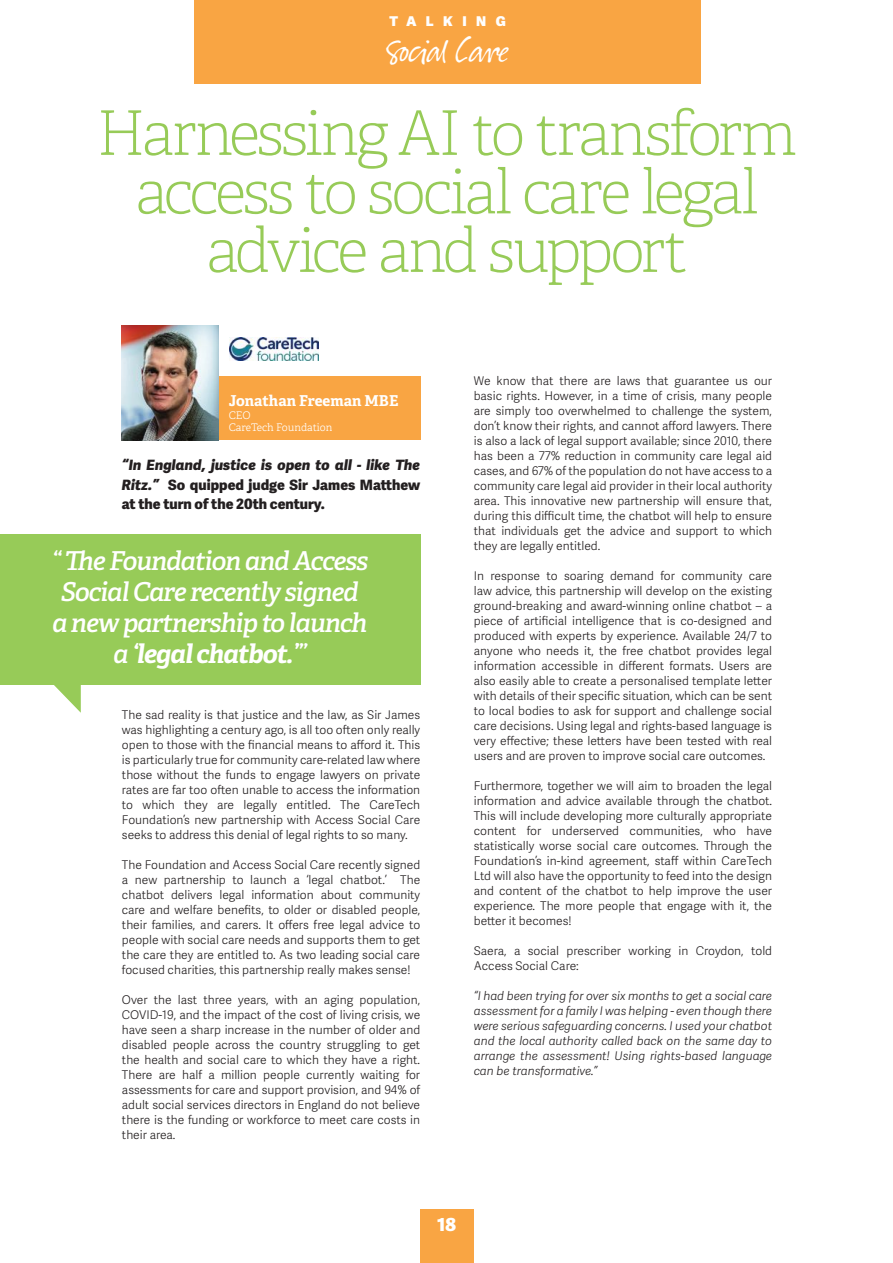
<style>
.page{position:relative;width:893px;height:1263px;background:#fff}
.page>*{position:absolute;margin:0;border:0;box-sizing:border-box;transform-origin:0 0}
.t1{font:100 61.5px "Adelle";letter-spacing:-.05em;color:#97cb58}
.t2{font:42px "Suomi Hand Script";color:#fff}
.t3{font:italic 600 26.1px "Adelle";letter-spacing:-.04em;color:#fff}
.t4{font:italic 700 26.1px "Adelle";letter-spacing:-.04em;color:#fff}
.t5{font:800 18px "Adelle Sans";color:#fff}
.t6{font:700 15px "Adelle";color:#fff}
.t7{font:800 14.25px/19.5px "Adelle Sans";color:#231f20;text-align:justify}
.t8{font:800 13.5px "Adelle Sans";letter-spacing:.71em;color:#fff}
.t9{font:300 12px/15px "Adelle Sans";color:#231f20;text-align:justify}
.t10{font:italic 300 12px/15px "Adelle Sans";color:#231f20;text-align:justify}
.t11{font:300 10.5px "Adelle";color:#fff}
.s1{font-style:italic}
.s2{font-weight:600}
</style>
<div class="page">
<div style="left:420px;top:1210px;width:54px;height:53px;background:#f9a543"></div>
<div style="left:216px;top:376px;width:204px;height:64px;background:#f9a543"></div>
<img style="left:122px;top:325px;width:97px;height:115px">
<svg style="left:235px;top:360px;width:83px;height:1px"></svg>
<img style="left:230px;top:337px;width:88px;height:23px">
<div style="left:195px;top:0;width:506px;height:83px;background:#f9a543"></div>
<svg style="left:54px;top:685px;width:27px;height:28px"></svg>
<div style="left:0;top:535px;width:420px;height:150px;background:#97cb58"></div>
<p class="t8" style="left:389px;top:13px;width:118px">TALKING</p>
<p class="t2" style="left:387px;top:30px;width:123px">Social Care</p>
<p class="t1" style="left:96px;top:96px;width:702px">Harnessing AI to transform</p>
<p class="t1" style="left:135px;top:155px;width:625px">access to social care legal</p>
<p class="t1" style="left:206px;top:213px;width:483px">advice and support</p>
<p class="t6" style="left:229px;top:391px;width:171px">Jonathan Freeman MBE</p>
<p class="t11" style="left:229px;top:409px;width:23px">CEO</p>
<p class="t11" style="left:229px;top:421px;width:105px">CareTech Foundation</p>
<p class="t7" style="left:122px;top:455px;width:300px"><span class="s1">“In England, justice is open to all - like The Ritz.”</span> So quipped judge Sir James Matthew at the turn of the 20th century.</p>
<p class="t3" style="left:51px;top:544px;width:318px">“ The Foundation and Access</p>
<p class="t3" style="left:61px;top:575px;width:299px">Social Care recently signed</p>
<p class="t3" style="left:52px;top:606px;width:317px">a new partnership to launch</p>
<p class="t4" style="left:113px;top:637px;width:195px"><span class="s2">a</span> ‘legal chatbot.’<span class="s2">”</span></p>
<p class="t9" style="left:122px;top:708px;width:300px">The sad reality is that justice and the law, as Sir James was highlighting a century ago, is all too often only really open to those with the financial means to afford it. This is particularly true for community care-related law where those without the funds to engage lawyers on private rates are far too often unable to access the information to which they are legally entitled. The CareTech Foundation’s new partnership with Access Social Care seeks to address this denial of legal rights to so many.</p>
<p class="t9" style="left:122px;top:858px;width:300px">The Foundation and Access Social Care recently signed a new partnership to launch a ‘legal chatbot.’ The chatbot delivers legal information about community care and welfare benefits, to older or disabled people, their families, and carers. It offers free legal advice to people with social care needs and supports them to get the care they are entitled to. As two leading social care focused charities, this partnership really makes sense!</p>
<p class="t9" style="left:122px;top:993px;width:300px">Over the last three years, with an aging population, COVID-19, and the impact of the cost of living crisis, we have seen a sharp increase in the number of older and disabled people across the country struggling to get the health and social care to which they have a right.<br>There are half a million people currently waiting for assessments for care and support provision, and 94% of adult social services directors in England do not believe there is the funding or workforce to meet care costs in their area.</p>
<p class="t9" style="left:474px;top:374px;width:300px">We know that there are laws that guarantee us our basic rights. However, in a time of crisis, many people are simply too overwhelmed to challenge the system, don’t know their rights, and cannot afford lawyers. There is also a lack of legal support available; since 2010, there has been a 77% reduction in community care legal aid cases, and 67% of the population do not have access to a community care legal aid provider in their local authority area. This innovative new partnership will ensure that, during this difficult time, the chatbot will help to ensure that individuals get the advice and support to which they are legally entitled.</p>
<p class="t9" style="left:474px;top:569px;width:300px">In response to soaring demand for community care law advice, this partnership will develop on the existing ground-breaking and award-winning online chatbot – a piece of artificial intelligence that is co-designed and produced with experts by experience. Available 24/7 to anyone who needs it, the free chatbot provides legal information accessible in different formats. Users are also easily able to create a personalised template letter with details of their specific situation, which can be sent to local bodies to ask for support and challenge social care decisions. Using legal and rights-based language is very effective; these letters have been tested with real users and are proven to improve social care outcomes.</p>
<p class="t9" style="left:474px;top:779px;width:300px">Furthermore, together we will aim to broaden the legal information and advice available through the chatbot.<br>This will include developing more culturally appropriate content for underserved communities, who have statistically worse social care outcomes. Through the Foundation’s in-kind agreement, staff within CareTech Ltd will also have the opportunity to feed into the design and content of the chatbot to help improve the user experience. The more people that engage with it, the better it becomes!</p>
<p class="t9" style="left:474px;top:944px;width:300px">Saera, a social prescriber working in Croydon, told<br>Access Social Care:</p>
<p class="t10" style="left:474px;top:989px;width:300px">“I had been trying for over six months to get a social care assessment for a family I was helping - even though there were serious safeguarding concerns. I used your chatbot and the local authority called back on the same day to arrange the assessment! Using rights-based language can be transformative.”</p>
<p class="t5" style="left:437px;top:1213px;width:20px">18</p>
</div>
